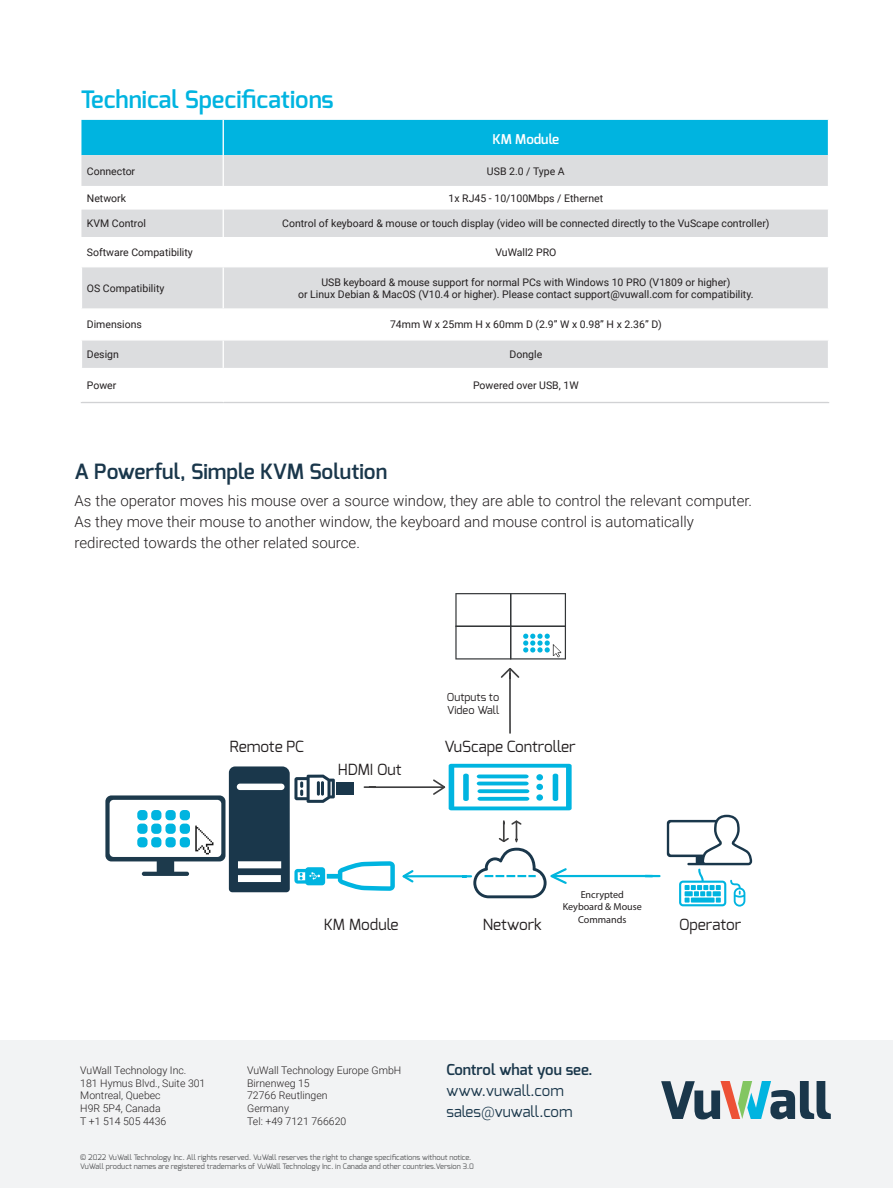
<style>
.page{position:relative;width:893px;height:1188px;background:#fff}
.page>*{position:absolute;margin:0;border:0;box-sizing:border-box;transform-origin:0 0}
.t1{font:600 24px "Exo";color:#00b4e0}
.t2{font:600 21px "Exo";color:#1a374b}
.t3{font:15.3px "Exo";color:#231f20}
.t4{font:300 15px/21px "Roboto";color:#231f20}
.t5{font:15px/21px "Exo";color:#1a374b}
.t6{font:600 15px "Exo";color:#1a374b}
.t7{font:600 13.5px "Exo";letter-spacing:-.005em;color:#fff}
.t8{font:10.95px/13.2px "Exo";color:#231f20}
.t9{font:10.5px/12.6px "Roboto";color:#231f20;text-align:center}
.t10{font:300 10.5px/12.6px "Roboto";color:#231f20}
.t11{font:10.05px/12.1px "Myriad Pro";color:#231f20;text-align:center}
.t12{font:7.5px/9px "Exo";color:#57585a}
.s1{font-family:"Roboto";font-weight:300}
</style>
<div class="page">
<div style="left:81px;top:120px;width:747px;height:35px;background:#00b4e0"></div>
<div style="left:81px;top:155px;width:747px;height:31px;background:#dcdddf"></div>
<svg style="left:81px;top:209px;width:747px;height:159px;fill:#dcdddf"></svg>
<hr style="left:81px;top:402px;width:142px;height:1px;background:#d1d2d4">
<hr style="left:223px;top:402px;width:606px;height:1px;background:#d1d2d4">
<hr style="left:223px;top:120px;width:1px;height:35px;background:#fff">
<hr style="left:223px;top:155px;width:1px;height:31px;background:#fff">
<svg style="left:223px;top:209px;width:1px;height:57px"></svg>
<hr style="left:223px;top:267px;width:1px;height:41px;background:#fff">
<svg style="left:223px;top:310px;width:1px;height:58px"></svg>
<svg style="left:81px;top:237px;width:1px;height:29px"></svg>
<hr style="left:81px;top:266px;width:142px;height:1px;background:#fff">
<hr style="left:81px;top:267px;width:1px;height:41px;background:#fff">
<hr style="left:223px;top:266px;width:606px;height:1px;background:#fff">
<hr style="left:81px;top:308px;width:142px;height:2px;background:#fff">
<hr style="left:223px;top:308px;width:606px;height:2px;background:#fff">
<hr style="left:81px;top:339px;width:142px;height:2px;background:#fff">
<svg style="left:81px;top:310px;width:1px;height:58px"></svg>
<hr style="left:223px;top:339px;width:606px;height:2px;background:#fff">
<svg style="left:105px;top:668px;width:647px;height:239px"></svg>
<svg style="left:455px;top:593px;width:111px;height:67px"></svg>
<div style="left:0;top:1041px;width:893px;height:147px;background:#f2f3f4"></div>
<svg style="left:661px;top:1081px;width:170px;height:38px"></svg>
<h1 class="t1" style="left:81px;top:84px;width:254px">Technical Specifications</h1>
<p class="t7" style="left:492px;top:134px;width:69px">KM Module</p>
<p class="t9" style="left:87px;top:165px;width:50px">Connector</p>
<p class="t9" style="left:487px;top:165px;width:79px">USB 2.0 / Type A</p>
<p class="t9" style="left:87px;top:192px;width:41px">Network</p>
<p class="t9" style="left:449px;top:192px;width:156px">1x RJ45 - 10/100Mbps / Ethernet</p>
<p class="t9" style="left:87px;top:218px;width:61px">KVM Control</p>
<p class="t9" style="left:282px;top:218px;width:489px">Control of keyboard &amp; mouse or touch display (video will be connected directly to the VuScape controller)</p>
<p class="t9" style="left:87px;top:246px;width:108px">Software Compatibility</p>
<p class="t9" style="left:495px;top:246px;width:63px">VuWall2 PRO</p>
<p class="t9" style="left:87px;top:283px;width:79px">OS Compatibility</p>
<p class="t9" style="left:298px;top:276px;width:457px">USB keyboard &amp; mouse support for normal PCs with Windows 10 PRO (V1809 or higher)<br>or Linux Debian &amp; MacOS (V10.4 or higher). Please contact support@vuwall.com for compatibility.</p>
<p class="t9" style="left:87px;top:319px;width:57px">Dimensions</p>
<p class="t9" style="left:390px;top:319px;width:273px">74mm W x 25mm H x 60mm D (2.9” W x 0.98” H x 2.36” D)</p>
<p class="t9" style="left:87px;top:349px;width:34px">Design</p>
<p class="t9" style="left:510px;top:349px;width:34px">Dongle</p>
<p class="t9" style="left:87px;top:380px;width:31px">Power</p>
<p class="t9" style="left:473px;top:380px;width:107px">Powered over USB, 1W</p>
<h2 class="t2" style="left:75px;top:463px;width:314px">A Powerful, Simple KVM Solution</h2>
<p class="t4" style="left:75px;top:492px;width:679px">As the operator moves his mouse over a source window, they are able to control the relevant computer.<br>As they move their mouse to another window, the keyboard and mouse control is automatically redirected towards the other related source.</p>
<h3 class="t3" style="left:230px;top:739px;width:76px">Remote PC</h3>
<h3 class="t3" style="left:338px;top:763px;width:65px">HDMI Out</h3>
<p class="t8" style="left:447px;top:692px;width:54px">Outputs to<br>Video Wall</p>
<h3 class="t3" style="left:444px;top:739px;width:133px">VuScape Controller</h3>
<h3 class="t3" style="left:324px;top:918px;width:76px">KM Module</h3>
<h3 class="t3" style="left:483px;top:918px;width:61px">Network</h3>
<p class="t11" style="left:563px;top:890px;width:81px">Encrypted<br>Keyboard &amp; Mouse<br>Commands</p>
<h3 class="t3" style="left:679px;top:918px;width:64px">Operator</h3>
<p class="t10" style="left:80px;top:1065px;width:127px">VuWall Technology Inc.<br>181 Hymus Blvd., Suite 301<br>Montreal, Quebec<br>H9R 5P4, Canada<br>T +1 514 505 4436</p>
<h3 class="t6" style="left:446px;top:1063px;width:148px">Control what you see.</h3>
<p class="t10" style="left:247px;top:1065px;width:156px">VuWall Technology Europe GmbH<br>Birnenweg 15<br>72766 Reutlingen<br>Germany<br>Tel: +49 7121 766620</p>
<h3 class="t5" style="left:446px;top:1080px;width:128px">www.vuwall.com sales<span class="s1">@</span>vuwall.com</h3>
<p class="t12" style="left:80px;top:1153px;width:395px">© 2022 VuWall Technology Inc. All rights reserved. VuWall reserves the right to change specifications without notice.<br>VuWall product names are registered trademarks of VuWall Technology Inc. in Canada and other countries.Version 3.0</p>
</div>
